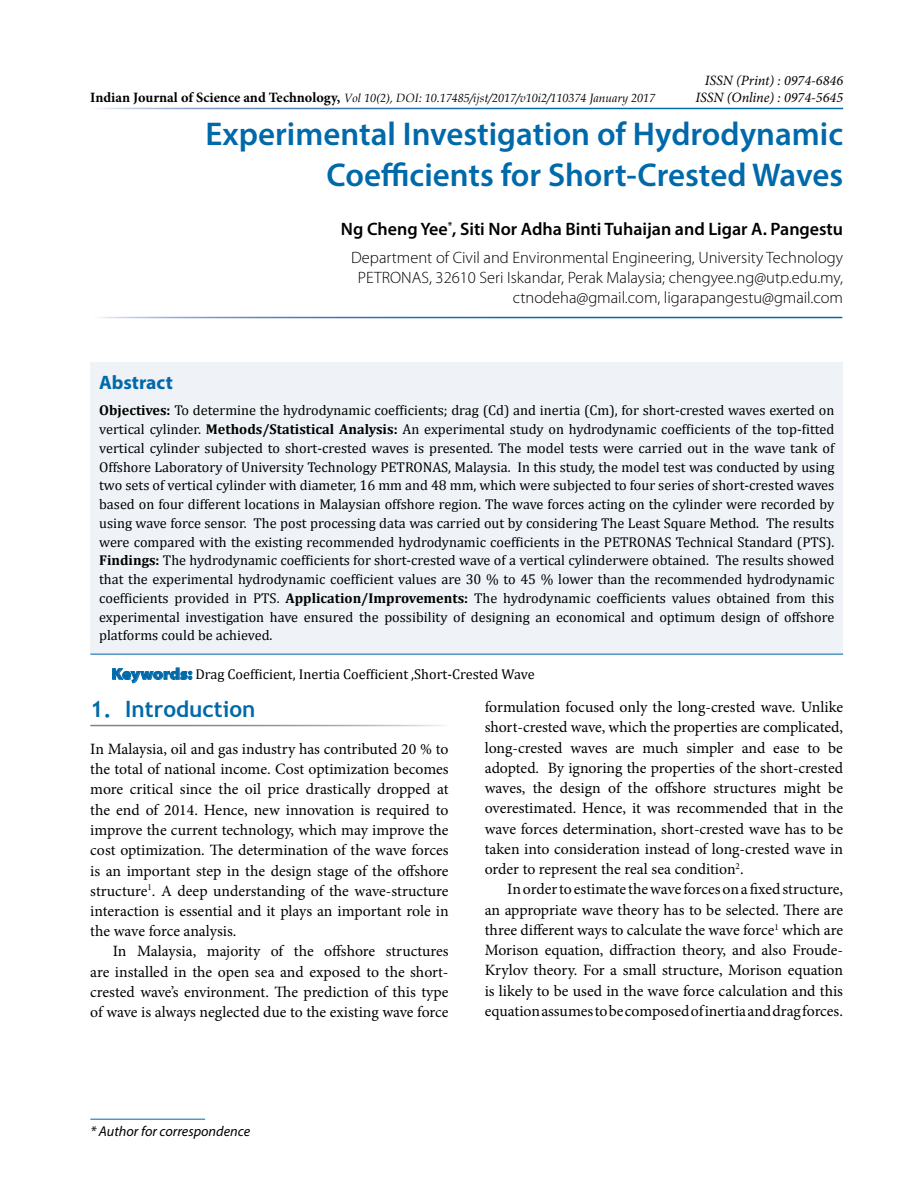
<style>
.page{position:relative;width:918px;height:1188px;background:#fff}
.page>*{position:absolute;margin:0;border:0;box-sizing:border-box;transform-origin:0 0}
.t1{font:600 33px/40.5px "Myriad Pro";color:#0069aa;text-align:right}
.t2{font:700 22.5px "Trebuchet MS";color:#0069aa}
.t3{font:700 19.5px "Myriad Pro";color:#0069aa}
.t4{font:600 18px "Myriad Pro";color:#000}
.t5{font:300 16.5px/19.8px "Myriad Pro";color:#000;text-align:right}
.t6{font:15.75px/20.2px "Minion Pro";letter-spacing:-.005em;color:#000;text-align:justify}
.t7{font:14.25px/18.8px "Cambria";color:#000;text-align:justify}
.t8{font:italic 14.25px/17.1px "Minion Pro";color:#000;text-align:right}
.t9{font:italic 14.25px "Myriad Pro";color:#000}
.t10{font:italic 12px "Book Antiqua";color:#000}
.s1{font-family:"Minion Pro";font-weight:700;font-style:normal;font-size:14.25px}
.s2{font-weight:700}
.s3{font-family:"Myriad Pro";font-weight:900;font-stretch:semi-expanded;font-size:15.75px;color:#0069aa}
</style>
<div class="page">
<hr style="left:90px;top:1119px;width:115px;height:1px;background:#0069aa">
<div style="left:90px;top:362px;width:753px;height:292px;background:#eff3f7"></div>
<hr style="left:90px;top:654px;width:753px;height:1px;background:#0069aa">
<svg style="left:112px;top:668px;width:80px;height:15px"></svg>
<p class="t10" style="left:90px;top:89px;width:566px"><span class="s1">Indian Journal of Science and Technology,</span> Vol 10(2), DOI: 10.17485/ijst/2017/v10i2/110374 January 2017</p>
<p class="t8" style="left:695px;top:71px;width:149px">ISSN (Print) : 0974-6846<br>ISSN (Online) : 0974-5645</p>
<h1 class="t1" style="left:206px;top:113px;width:639px">Experimental Investigation of Hydrodynamic<br>Coefficients for Short-Crested Waves</h1>
<p class="t4" style="left:341px;top:217px;width:504px">Ng Cheng Yee<sup>*</sup>, Siti Nor Adha Binti Tuhaijan and Ligar A. Pangestu</p>
<p class="t5" style="left:351px;top:248px;width:494px">Department of Civil and Environmental Engineering, University Technology<br>PETRONAS, 32610 Seri Iskandar, Perak Malaysia; chengyee.ng@utp.edu.my, ctnodeha@gmail.com, ligarapangestu@gmail.com</p>
<p class="t3" style="left:99px;top:370px;width:75px">Abstract</p>
<p class="t7" style="left:99px;top:401px;width:737px"><span class="s2">Objectives:</span> To determine the hydrodynamic coefficients; drag (Cd) and inertia (Cm), for short-crested waves exerted on vertical cylinder. <span class="s2">Methods/Statistical Analysis:</span> An experimental study on hydrodynamic coefficients of the top-fitted vertical cylinder subjected to short-crested waves is presented. The model tests were carried out in the wave tank of Offshore Laboratory of University Technology PETRONAS, Malaysia. In this study, the model test was conducted by using two sets of vertical cylinder with diameter, 16 mm and 48 mm, which were subjected to four series of short-crested waves based on four different locations in Malaysian offshore region. The wave forces acting on the cylinder were recorded by using wave force sensor. The post processing data was carried out by considering The Least Square Method. The results were compared with the existing recommended hydrodynamic coefficients in the PETRONAS Technical Standard (PTS).<br><span class="s2">Findings:</span> The hydrodynamic coefficients for short-crested wave of a vertical cylinderwere obtained. The results showed that the experimental hydrodynamic coefficient values are 30 % to 45 % lower than the recommended hydrodynamic coefficients provided in PTS. <span class="s2">Application/Improvements:</span> The hydrodynamic coefficients values obtained from this experimental investigation have ensured the possibility of designing an economical and optimum design of offshore platforms could be achieved.</p>
<p class="t7" style="left:112px;top:665px;width:425px"><span class="s3">Keywords:</span> Drag Coefficient, Inertia Coefficient ,Short-Crested Wave</p>
<h2 class="t2" style="left:90px;top:695px;width:167px">1. Introduction</h2>
<p class="t6" style="left:90px;top:739px;width:360px">In Malaysia, oil and gas industry has contributed 20 % to the total of national income. Cost optimization becomes more critical since the oil price drastically dropped at the end of 2014. Hence, new innovation is required to improve the current technology, which may improve the cost optimization. The determination of the wave forces is an important step in the design stage of the offshore structure<sup>1</sup>. A deep understanding of the wave-structure interaction is essential and it plays an important role in the wave force analysis.</p>
<p class="t6" style="left:90px;top:941px;width:360px;text-indent:23px">In Malaysia, majority of the offshore structures are installed in the open sea and exposed to the short&shy;crested wave’s environment. The prediction of this type of wave is always neglected due to the existing wave force</p>
<p class="t6" style="left:485px;top:697px;width:360px">formulation focused only the long-crested wave. Unlike short-crested wave, which the properties are complicated, long-crested waves are much simpler and ease to be adopted. By ignoring the properties of the short-crested waves, the design of the offshore structures might be overestimated. Hence, it was recommended that in the wave forces determination, short-crested wave has to be taken into consideration instead of long-crested wave in order to represent the real sea condition<sup>2</sup>.</p>
<p class="t6" style="left:485px;top:879px;width:360px;text-indent:23px">In order to estimate the wave forces on a fixed structure, an appropriate wave theory has to be selected. There are three different ways to calculate the wave force<sup>1</sup> which are Morison equation, diffraction theory, and also Froude-Krylov theory. For a small structure, Morison equation is likely to be used in the wave force calculation and this equation assumes to be composed of inertia and drag forces.</p>
<p class="t9" style="left:90px;top:1123px;width:161px">* Author for correspondence</p>
</div>
